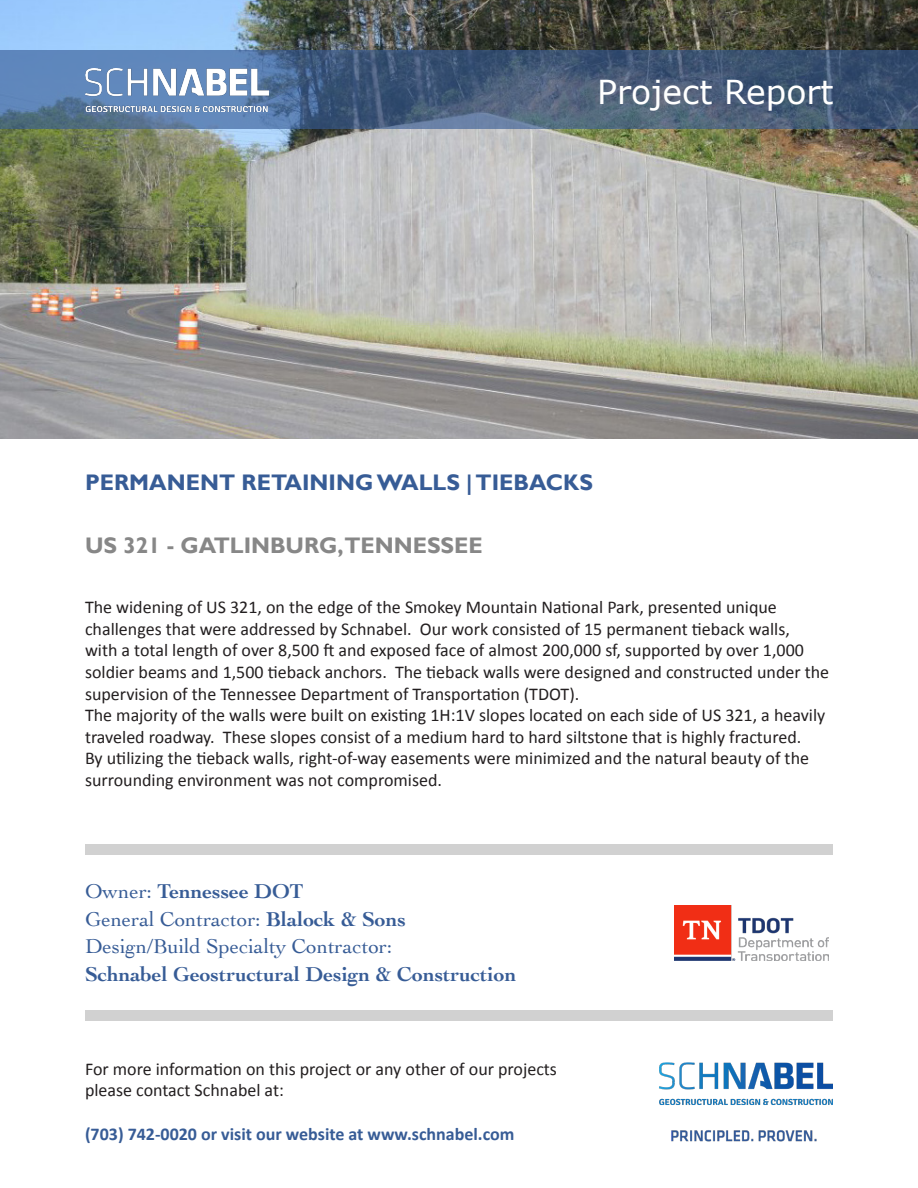
<style>
.page{position:relative;width:918px;height:1188px;background:#fff}
.page>*{position:absolute;margin:0;border:0;box-sizing:border-box;transform-origin:0 0}
.t1{font:33px "Verdana";color:#fff}
.t2{font:700 22.5px "Gill Sans";color:#375c96}
.t3{font:700 22.5px "Gill Sans";color:#878787}
.Owner___GC{font:21px "Cochin";color:#375c96}
.Owner___GC-2{font:700 21px "Cochin";color:#375c96}
.Paragraph_Style_1{font:18px/21.6px "Calibri";color:#231f20}
.t4{font:700 18px "Calibri";color:#375c96}
.s1{font-weight:400}
.s2{font-weight:700}
</style>
<div class="page">
<img style="left:0;top:0;width:918px;height:439px">
<svg style="left:1px;top:50px;width:917px;height:79px;background:#496384"></svg>
<img style="left:85px;top:69px;width:183px;height:43px">
<img style="left:659px;top:1062px;width:174px;height:43px">
<img style="left:671px;top:1130px;width:146px;height:12px">
<img style="left:675px;top:905px;width:153px;height:56px">
<div style="left:85px;top:844px;width:748px;height:11px;background:#d1d1d1"></div>
<div style="left:85px;top:1010px;width:748px;height:11px;background:#d1d1d1"></div>
<p class="t1" style="left:597px;top:71px;width:238px">Project Report</p>
<p class="t2" style="left:85px;top:469px;width:509px">PERMANENT RETAINING WALLS | TIEBACKS</p>
<p class="t3" style="left:85px;top:532px;width:399px">US 321 - GATLINBURG,TENNESSEE</p>
<p class="Paragraph_Style_1" style="left:85px;top:597px;width:746px">The widening of US 321, on the edge of the Smokey Mountain National Park, presented unique challenges that were addressed by Schnabel. Our work consisted of 15 permanent tieback walls,<br>with a total length of over 8,500 ft and exposed face of almost 200,000 sf, supported by over 1,000 soldier beams and 1,500 tieback anchors. The tieback walls were designed and constructed under the supervision of the Tennessee Department of Transportation (TDOT).</p>
<p class="Paragraph_Style_1" style="left:85px;top:705px;width:742px">The majority of the walls were built on existing 1H:1V slopes located on each side of US 321, a heavily traveled roadway. These slopes consist of a medium hard to hard siltstone that is highly fractured.<br>By utilizing the tieback walls, right-of-way easements were minimized and the natural beauty of the surrounding environment was not compromised.</p>
<p class="Owner___GC-2" style="left:85px;top:877px;width:220px"><span class="s1">Owner:</span> Tennessee DOT</p>
<p class="Owner___GC" style="left:85px;top:905px;width:323px">General Contractor: <span class="s2">Blalock &amp; Sons</span></p>
<p class="Owner___GC" style="left:85px;top:932px;width:309px">Design/Build Specialty Contractor:</p>
<p class="Owner___GC-2" style="left:85px;top:960px;width:433px">Schnabel Geostructural Design &amp; Construction</p>
<p class="Paragraph_Style_1" style="left:85px;top:1058px;width:473px">For more information on this project or any other of our projects</p>
<p class="Paragraph_Style_1" style="left:85px;top:1080px;width:200px">please contact Schnabel at:</p>
<p class="t4" style="left:85px;top:1122px;width:431px">(703) 742-0020 or visit our website at www.schnabel.com</p>
</div>
